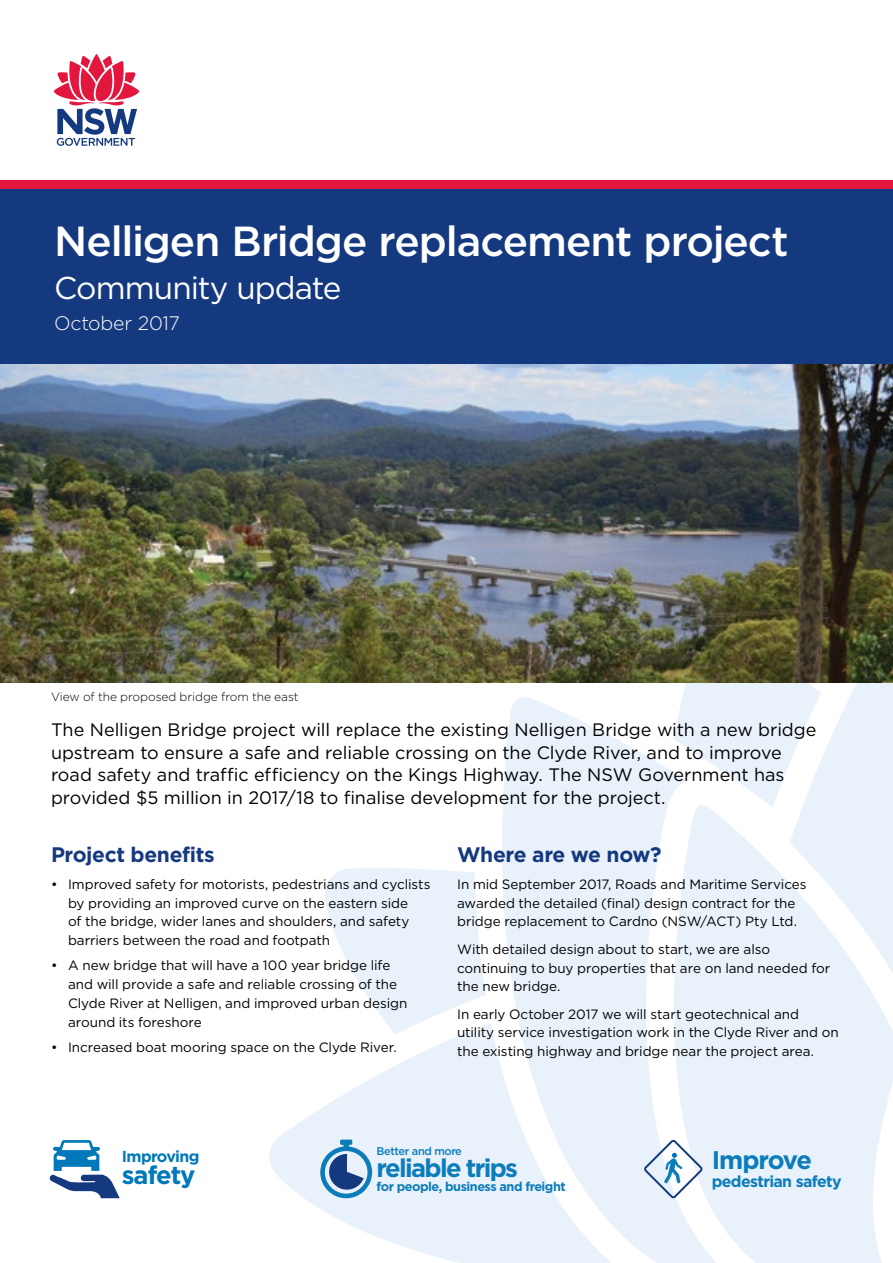
<style>
.page{position:relative;width:893px;height:1263px;background:#fff}
.page>*{position:absolute;margin:0;border:0;box-sizing:border-box;transform-origin:0 0}
._01_H1{font:500 42px "Gotham";letter-spacing:-.025em;color:#fff}
._01_H1_Subheading{font:31.5px "Gotham";letter-spacing:-.03em;color:#fff}
.t1{font:700 25.5px "Gotham";letter-spacing:-.065em;color:#0d7cba}
.t2{font:700 25.5px "Gotham";letter-spacing:-.045em;color:#0d7cba}
.t3{font:700 25.5px "Gotham";letter-spacing:-.04em;color:#0078b9}
._01_H2{font:700 21px "Gotham";letter-spacing:-.02em;color:#15397f}
._00_Date{font:300 19.5px "Gotham";letter-spacing:-.01em;color:#fff}
._02_Intro{font:18px/22.5px "Gotham";letter-spacing:-.005em;color:#000}
.t4{font:700 15.9px "Gotham";letter-spacing:-.04em;color:#0d7cba}
.t5{font:700 15.9px "Gotham";letter-spacing:-.04em;color:#0078b9}
._02_Body{font:13.5px/18.8px "Gotham";letter-spacing:-.005em;color:#000}
.t6{font:700 12.75px "Gotham";letter-spacing:-.04em;color:#0d7cba}
.t7{font:300 12px "Gotham";letter-spacing:-.005em;color:#000}
.t8{font:500 11.1px "Gotham";letter-spacing:-.04em;color:#0d7cba}
</style>
<div class="page">
<svg style="left:269px;top:682px;width:624px;height:581px;fill:#e9f2fb"></svg>
<img style="left:0;top:364px;width:893px;height:318px">
<svg style="left:50px;top:1140px;width:70px;height:58px"></svg>
<svg style="left:320px;top:1139px;width:52px;height:59px;background:#82abce"></svg>
<svg style="left:644px;top:1140px;width:59px;height:58px"></svg>
<div style="left:0;top:188px;width:893px;height:176px;background:#15397f"></div>
<svg style="left:54px;top:54px;width:85px;height:92px"></svg>
<div style="left:0;top:180px;width:893px;height:8px;background:#e3173e"></div>
<h1 class="_01_H1" style="left:54px;top:214px;width:736px">Nelligen Bridge replacement project</h1>
<p class="_01_H1_Subheading" style="left:54px;top:268px;width:289px">Community update</p>
<p class="_00_Date" style="left:54px;top:311px;width:127px">October 2017</p>
<p class="t7" style="left:51px;top:689px;width:249px">View of the proposed bridge from the east</p>
<p class="_02_Intro" style="left:51px;top:718px;width:767px">The Nelligen Bridge project will replace the existing Nelligen Bridge with a new bridge upstream to ensure a safe and reliable crossing on the Clyde River, and to improve road safety and traffic efficiency on the Kings Highway. The NSW Government has provided $5 million in 2017/18 to finalise development for the project.</p>
<h2 class="_01_H2" style="left:51px;top:840px;width:165px">Project benefits</h2>
<p class="_02_Body" style="left:68px;top:874px;width:364px;text-indent:-17px">• Improved safety for motorists, pedestrians and cyclists by providing an improved curve on the eastern side<br>of the bridge, wider lanes and shoulders, and safety barriers between the road and footpath</p>
<p class="_02_Body" style="left:68px;top:956px;width:341px;text-indent:-17px">• A new bridge that will have a 100 year bridge life and will provide a safe and reliable crossing of the Clyde River at Nelligen, and improved urban design around its foreshore</p>
<p class="_02_Body" style="left:51px;top:1037px;width:347px">• Increased boat mooring space on the Clyde River.</p>
<h2 class="_01_H2" style="left:457px;top:840px;width:206px">Where are we now?</h2>
<p class="_02_Body" style="left:457px;top:874px;width:351px">In mid September 2017, Roads and Maritime Services awarded the detailed (final) design contract for the bridge replacement to Cardno (NSW/ACT) Pty Ltd.</p>
<p class="_02_Body" style="left:457px;top:939px;width:375px">With detailed design about to start, we are also continuing to buy properties that are on land needed for the new bridge.</p>
<p class="_02_Body" style="left:457px;top:1004px;width:383px">In early October 2017 we will start geotechnical and utility service investigation work in the Clyde River and on the existing highway and bridge near the project area.</p>
<p class="t5" style="left:122px;top:1146px;width:79px">Improving</p>
<p class="t3" style="left:122px;top:1158px;width:75px">safety</p>
<p class="t8" style="left:377px;top:1144px;width:87px">Better and more</p>
<p class="t1" style="left:377px;top:1151px;width:143px">reliable trips</p>
<p class="t6" style="left:377px;top:1178px;width:191px">for people, business and freight</p>
<p class="t2" style="left:712px;top:1143px;width:102px">Improve</p>
<p class="t4" style="left:712px;top:1170px;width:131px">pedestrian safety</p>
</div>
